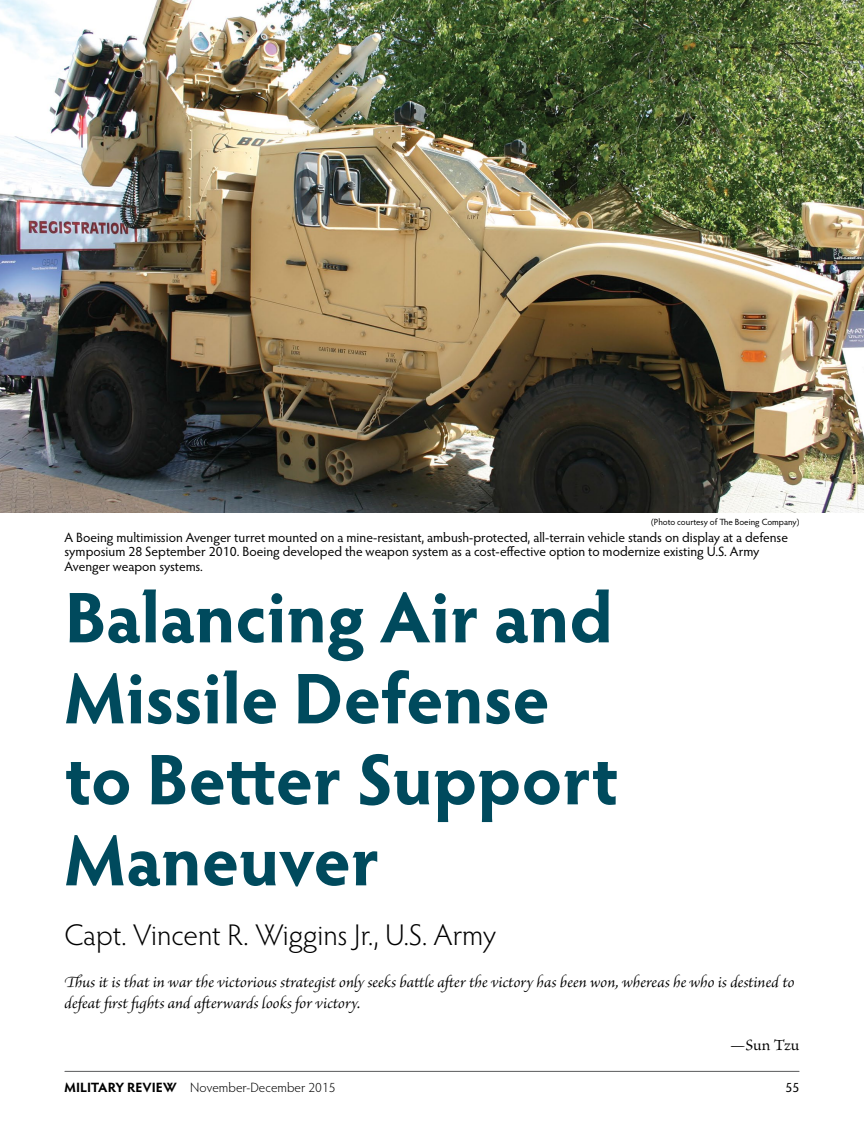
<style>
.page{position:relative;width:864px;height:1134px;background:#fff}
.page>*{position:absolute;margin:0;border:0;box-sizing:border-box;transform-origin:0 0}
.t1{font:700 72px/81px "Hypatia Sans Pro";color:#004a5d}
.t2{font:300 30px "Hypatia Sans Pro";letter-spacing:-.005em;color:#000}
.t3{font:italic 16.5px/21px "Brioso Pro";color:#000}
.t4{font:16.5px "Brioso Pro";letter-spacing:-.005em;color:#000}
.t5{font:13.5px/15px "Hypatia Sans Pro";color:#000}
.t6{font:300 13.5px "Hypatia Sans Pro";color:#000}
.t7{font:9px "Hypatia Sans Pro";color:#000}
.s1{font-style:italic}
.s2{font-weight:700}
</style>
<div class="page">
<hr style="left:65px;top:1071px;width:734px;height:1px;background:#58595b">
<img style="left:0;top:0;width:864px;height:513px">
<p class="t7" style="left:651px;top:516px;width:150px">(Photo courtesy of The Boeing Company)</p>
<p class="t5" style="left:64px;top:529px;width:725px">A Boeing multimission Avenger turret mounted on a mine-resistant, ambush-protected, all-terrain vehicle stands on display at a defense symposium 28 September 2010. Boeing developed the weapon system as a cost-effective option to modernize existing U.S. Army<br>Avenger weapon systems.</p>
<h1 class="t1" style="left:64px;top:573px;width:556px">Balancing Air and<br>Missile Defense to Better Support<br>Maneuver</h1>
<h2 class="t2" style="left:64px;top:915px;width:433px">Capt. Vincent R. Wiggins Jr., U.S. Army</h2>
<p class="t3" style="left:64px;top:971px;width:732px">Thus it is that in war the victorious strategist only seeks battle after the victory has been won, whereas he who is destined to defeat first fights and afterwards looks for victory.</p>
<p class="t4" style="left:730px;top:1036px;width:71px"><span class="s1">—</span>Sun Tzu</p>
<p class="t6" style="left:64px;top:1079px;width:273px"><span class="s2">MILITARY REVIEW</span> November-December 2015</p>
<p class="t5" style="left:786px;top:1079px;width:15px">55</p>
</div>
